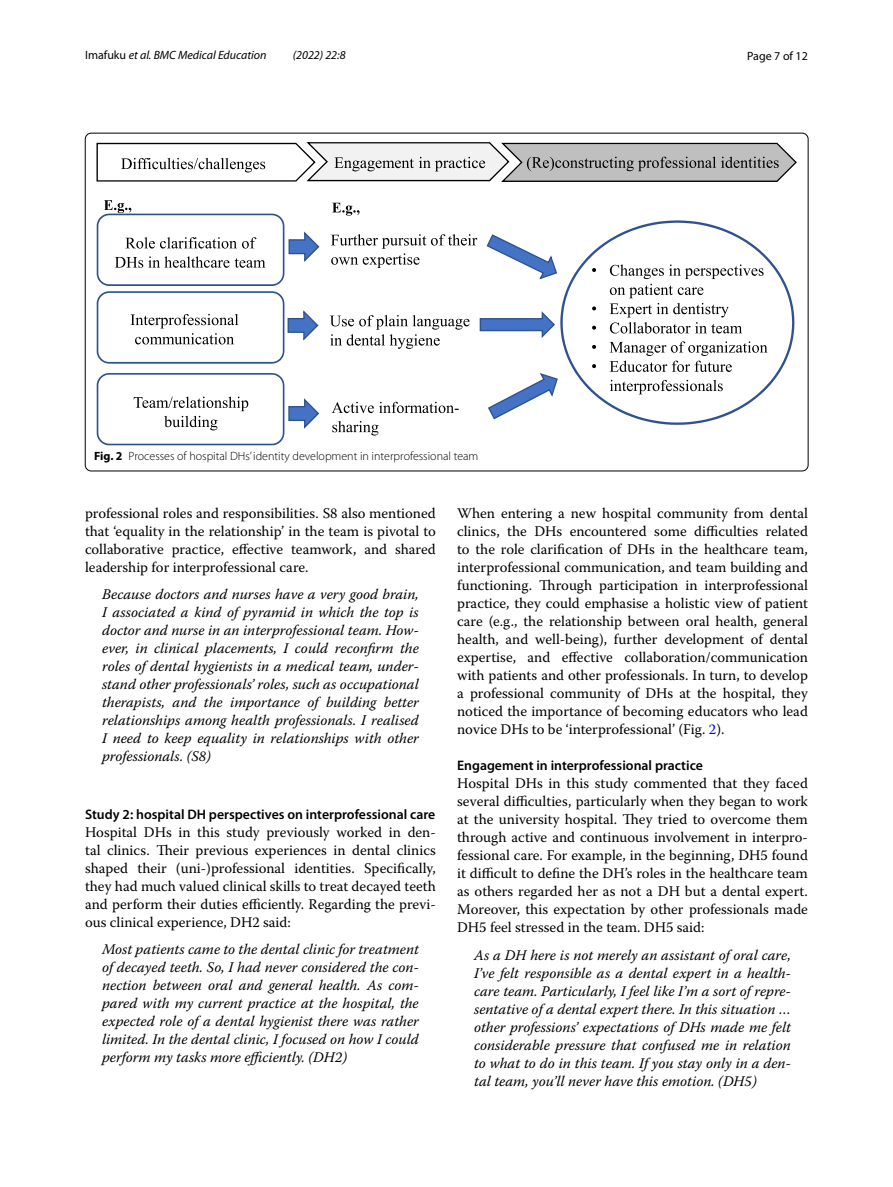
<style>
.page{position:relative;width:893px;height:1187px;background:#fff}
.page>*{position:absolute;margin:0;border:0;box-sizing:border-box;transform-origin:0 0}
.t1{font:14.7px/18px "Warnock Pro";color:#000;text-align:justify}
.t2{font:italic 14.7px/18px "Warnock Pro";color:#000;text-align:justify}
.t3{font:600 13.8px "Myriad Pro";color:#000}
.t4{font:300 12px "Myriad Pro";color:#000}
.t5{font:italic 12px "Myriad Pro";color:#000}
.t6{font:12px "Myriad Pro";color:#000}
.s1{font-style:normal}
.s2{font-weight:700}
.s3{color:#00f}
</style>
<div class="page">
<svg style="left:97px;top:373px;width:222px;height:72px"></svg>
<svg style="left:331px;top:234px;width:146px;height:34px"></svg>
<svg style="left:487px;top:234px;width:70px;height:45px"></svg>
<svg style="left:332px;top:402px;width:127px;height:11px"></svg>
<svg style="left:332px;top:421px;width:46px;height:14px"></svg>
<svg style="left:488px;top:373px;width:70px;height:46px"></svg>
<svg style="left:330px;top:315px;width:139px;height:34px"></svg>
<svg style="left:480px;top:311px;width:75px;height:27px"></svg>
<svg style="left:560px;top:220px;width:234px;height:205px"></svg>
<svg style="left:592px;top:268px;width:4px;height:4px"></svg>
<svg style="left:592px;top:306px;width:4px;height:4px"></svg>
<svg style="left:592px;top:326px;width:4px;height:3px"></svg>
<svg style="left:610px;top:264px;width:154px;height:69px"></svg>
<svg style="left:592px;top:345px;width:4px;height:4px"></svg>
<svg style="left:592px;top:364px;width:4px;height:4px"></svg>
<svg style="left:610px;top:341px;width:157px;height:31px"></svg>
<svg style="left:610px;top:380px;width:113px;height:14px"></svg>
<svg style="left:96px;top:142px;width:701px;height:40px"></svg>
<svg style="left:97px;top:200px;width:222px;height:163px"></svg>
<svg style="left:332px;top:203px;width:28px;height:12px"></svg>
<p class="t5" style="left:85px;top:48px;width:183px"><span class="s1">Imafuku</span> et al. BMC Medical Education</p>
<p class="t5" style="left:293px;top:48px;width:54px">(2022) 22:8</p>
<p class="t6" style="left:747px;top:48px;width:62px">Page 7 of 12</p>
<p class="t4" style="left:94px;top:450px;width:386px"><span class="s2">Fig. 2</span> Processes of hospital DHs’ identity development in interprofessional team</p>
<p class="t1" style="left:85px;top:504px;width:352px">professional roles and responsibilities. S8 also mentioned that ‘equality in the relationship’ in the team is pivotal to collaborative practice, effective teamwork, and shared leadership for interprofessional care.</p>
<p class="t2" style="left:102px;top:585px;width:318px">Because doctors and nurses have a very good brain, I associated a kind of pyramid in which the top is doctor and nurse in an interprofessional team. How&shy;ever, in clinical placements, I could reconfirm the roles of dental hygienists in a medical team, under&shy;stand other professionals’ roles, such as occupational therapists, and the importance of building better relationships among health professionals. I realised I need to keep equality in relationships with other professionals. (S8)</p>
<p class="t3" style="left:85px;top:805px;width:352px">Study 2: hospital DH perspectives on interprofessional care</p>
<p class="t1" style="left:85px;top:822px;width:352px">Hospital DHs in this study previously worked in den&shy;tal clinics. Their previous experiences in dental clinics shaped their (uni-)professional identities. Specifically, they had much valued clinical skills to treat decayed teeth and perform their duties efficiently. Regarding the previ&shy;ous clinical experience, DH2 said:</p>
<p class="t2" style="left:102px;top:939px;width:318px">Most patients came to the dental clinic for treatment of decayed teeth. So, I had never considered the con&shy;nection between oral and general health. As com&shy;pared with my current practice at the hospital, the expected role of a dental hygienist there was rather limited. In the dental clinic, I focused on how I could perform my tasks more efficiently. (DH2)</p>
<p class="t1" style="left:457px;top:504px;width:352px">When entering a new hospital community from dental clinics, the DHs encountered some difficulties related to the role clarification of DHs in the healthcare team, interprofessional communication, and team building and functioning. Through participation in interprofessional practice, they could emphasise a holistic view of patient care (e.g., the relationship between oral health, general health, and well-being), further development of dental expertise, and effective collaboration/communication with patients and other professionals. In turn, to develop a professional community of DHs at the hospital, they noticed the importance of becoming educators who lead novice DHs to be ‘interprofessional’ (Fig. <span class="s3">2</span>).</p>
<p class="t3" style="left:457px;top:756px;width:247px">Engagement in interprofessional practice</p>
<p class="t1" style="left:457px;top:774px;width:352px">Hospital DHs in this study commented that they faced several difficulties, particularly when they began to work at the university hospital. They tried to overcome them through active and continuous involvement in interpro&shy;fessional care. For example, in the beginning, DH5 found it difficult to define the DH’s roles in the healthcare team as others regarded her as not a DH but a dental expert.<br>Moreover, this expectation by other professionals made DH5 feel stressed in the team. DH5 said:</p>
<p class="t2" style="left:474px;top:945px;width:318px">As a DH here is not merely an assistant of oral care, I’ve felt responsible as a dental expert in a health&shy;care team. Particularly, I feel like I’m a sort of repre&shy;sentative of a dental expert there. In this situation … other professions’ expectations of DHs made me felt considerable pressure that confused me in relation to what to do in this team. If you stay only in a den&shy;tal team, you’ll never have this emotion. (DH5)</p>
</div>
